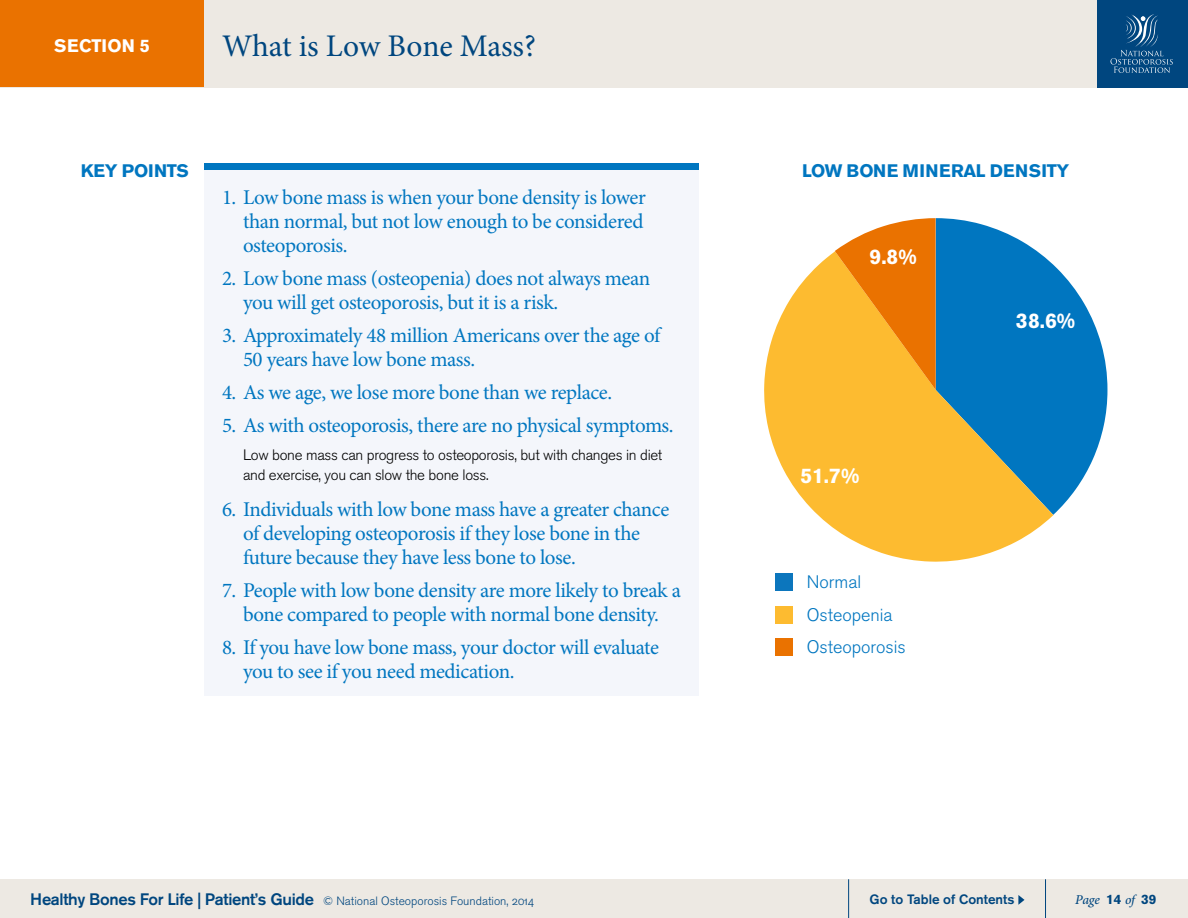
<style>
.page{position:relative;width:1188px;height:918px;background:#fff}
.page>*{position:absolute;margin:0;border:0;box-sizing:border-box;transform-origin:0 0}
.t1{font:31.5px "Minion Pro";letter-spacing:-.005em;color:#00467f}
.t2{font:21px/24px "Minion Pro";letter-spacing:-.025em;color:#0076c0}
.t3{font:700 21px "Akzidenz Grotesk BE";color:#fff}
.t4{font:18px/32.7px "Akzidenz Grotesk BE Light Os F";color:#0076c0}
.t5{font:700 18px "Akzidenz Grotesk BE";letter-spacing:.02em;color:#0076c0}
.t6{font:700 18px "Akzidenz Grotesk BE";color:#0076c0}
.t7{font:700 18px "Akzidenz Grotesk BE";color:#fff}
.t8{font:15px/19.5px "Akzidenz Grotesk BE Light Os F";letter-spacing:-.02em;color:#000}
.t9{font:500 13.5px "Akzidenz Grotesk BE";color:#00467f}
.t10{font:italic 500 13.5px "Minion Pro";letter-spacing:-.015em;color:#00467f}
.t11{font:12px "Akzidenz Grotesk BE Light Os F";color:#00467f}
.s1{font-family:"Akzidenz Grotesk BE";font-weight:500;font-size:16.5px}
.s2{font-family:"Akzidenz Grotesk BE";font-weight:700;font-style:normal}
</style>
<div class="page">
<div style="left:0;top:0;width:1188px;height:88px;background:#ede9e3"></div>
<div style="left:0;top:0;width:204px;height:87px;background:#ea7200"></div>
<div style="left:1097px;top:0;width:91px;height:88px;background:#00467f"></div>
<svg style="left:1110px;top:14px;width:63px;height:59px"></svg>
<div style="left:204px;top:163px;width:495px;height:8px;background:#0076c0"></div>
<div style="left:204px;top:171px;width:495px;height:525px;background:#f4f6fb"></div>
<svg style="left:936px;top:218px;width:171px;height:297px;fill:#0076c0"></svg>
<svg style="left:764px;top:251px;width:289px;height:311px;background:#afaf7b"></svg>
<svg style="left:835px;top:218px;width:101px;height:172px;background:#f29824"></svg>
<div style="left:776px;top:573px;width:18px;height:18px;background:#0c76bd"></div>
<div style="left:776px;top:606px;width:18px;height:18px;background:#fdbb30"></div>
<div style="left:776px;top:638px;width:18px;height:18px;background:#ea7200"></div>
<div style="left:0;top:879px;width:1188px;height:39px;background:#ede9e3"></div>
<svg style="left:1018px;top:895px;width:7px;height:10px"></svg>
<hr style="left:848px;top:879px;width:1px;height:39px;background:#00467f">
<hr style="left:1045px;top:879px;width:1px;height:39px;background:#00467f">
<p class="t7" style="left:54px;top:35px;width:24px">SECTI</p>
<p class="t7" style="left:107px;top:35px;width:44px">ON 5</p>
<h1 class="t1" style="left:222px;top:24px;width:316px">What is Low Bone Mass?</h1>
<p class="t6" style="left:81px;top:161px;width:110px">KEY POINTS</p>
<p class="t2" style="left:243px;top:185px;width:404px;text-align:justify;text-indent:-21px">1. Low bone mass is when your bone density is lower than normal, but not low enough to be considered osteoporosis.</p>
<p class="t2" style="left:243px;top:266px;width:409px;text-indent:-21px">2. Low bone mass (osteopenia) does not always mean you will get osteoporosis, but it is a risk.</p>
<p class="t2" style="left:243px;top:323px;width:419px;text-indent:-21px">3. Approximately 48 million Americans over the age of<br>50 years have low bone mass.</p>
<p class="t2" style="left:222px;top:380px;width:389px">4. As we age, we lose more bone than we replace.</p>
<p class="t2" style="left:222px;top:413px;width:451px">5. As with osteoporosis, there are no physical symptoms.</p>
<p class="t8" style="left:243px;top:446px;width:421px">Low bone mass can progress to osteoporosis, but with changes in diet and exercise, you can slow the bone loss.</p>
<p class="t2" style="left:243px;top:497px;width:428px;text-indent:-21px">6. Individuals with low bone mass have a greater chance of developing osteoporosis if they lose bone in the future because they have less bone to lose.</p>
<p class="t2" style="left:222px;top:578px;width:460px;text-align:center">7. People with low bone density are more likely to break a bone compared to people with normal bone density.</p>
<p class="t2" style="left:243px;top:635px;width:417px;text-indent:-21px">8. If you have low bone mass, your doctor will evaluate you to see if you need medication.</p>
<p class="t5" style="left:802px;top:161px;width:269px">LOW BONE MINERAL DENSITY</p>
<p class="t3" style="left:870px;top:245px;width:49px">9.8%</p>
<p class="t3" style="left:800px;top:463px;width:61px">51.7%</p>
<p class="t4" style="left:807px;top:566px;width:101px">Normal<br>Osteopenia<br>Osteoporosis</p>
<p class="t3" style="left:1016px;top:309px;width:61px">38.6%</p>
<p class="t11" style="left:30px;top:894px;width:505px"><span class="s1">Healthy Bones For Life | Patient’s Guide</span> © National Osteoporosis Foundation, 2014</p>
<p class="t9" style="left:870px;top:891px;width:146px">Go to Table of Contents</p>
<p class="t10" style="left:1075px;top:890px;width:83px">Page <span class="s2">14</span> of <span class="s2">39</span></p>
</div>
